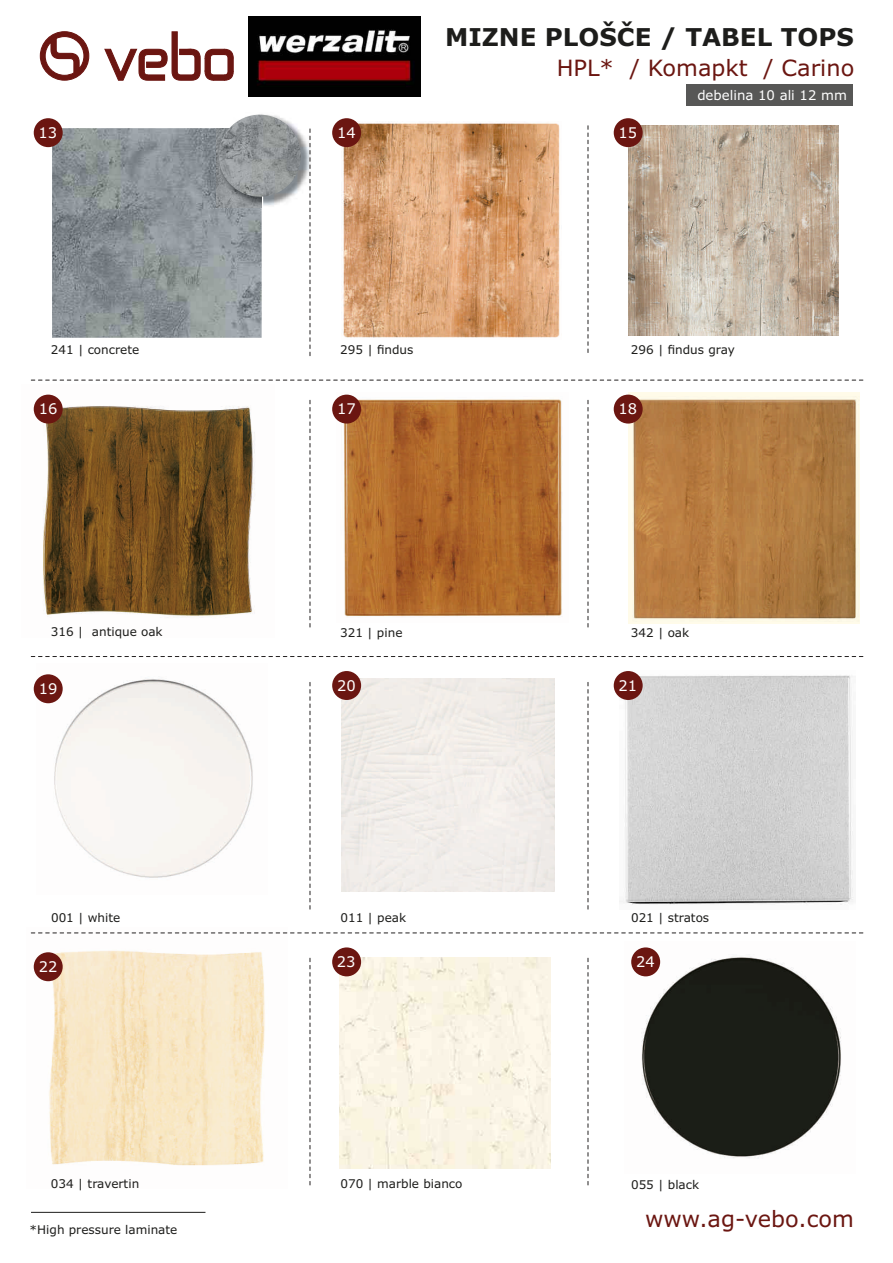
<style>
.page{position:relative;width:893px;height:1263px;background:#fff}
.page>*{position:absolute;margin:0;border:0;box-sizing:border-box;transform-origin:0 0}
.t1{font:700 24.6px "Verdana";color:#1d1d1b}
.t2{font:22.5px "Verdana";color:#6b1611}
.t3{font:14.7px "Verdana";color:#fff}
.t4{font:13.35px "Verdana";color:#fff}
.t5{font:12px "Verdana";color:#1d1d1b}
</style>
<div class="page">
<img style="left:339px;top:957px;width:211px;height:211px">
<img style="left:37px;top:674px;width:216px;height:204px">
<div style="left:34px;top:674px;width:29px;height:29px;background:#6b1611;border-radius:50%"></div>
<img style="left:30px;top:932px;width:258px;height:234px">
<div style="left:34px;top:952px;width:29px;height:29px;background:#6b1611;border-radius:50%"></div>
<svg style="left:588px;top:126px;width:1px;height:227px"></svg>
<svg style="left:588px;top:400px;width:1px;height:228px"></svg>
<svg style="left:588px;top:682px;width:1px;height:228px"></svg>
<svg style="left:310px;top:958px;width:1px;height:227px"></svg>
<svg style="left:588px;top:958px;width:1px;height:227px"></svg>
<svg style="left:31px;top:380px;width:833px;height:1px"></svg>
<svg style="left:31px;top:656px;width:833px;height:1px"></svg>
<svg style="left:31px;top:933px;width:833px;height:1px"></svg>
<div style="left:332px;top:947px;width:29px;height:29px;background:#6b1611;border-radius:50%"></div>
<img style="left:629px;top:125px;width:210px;height:210px">
<img style="left:341px;top:121px;width:219px;height:217px">
<div style="left:332px;top:118px;width:29px;height:29px;background:#6b1611;border-radius:50%"></div>
<div style="left:614px;top:118px;width:29px;height:29px;background:#6b1611;border-radius:50%"></div>
<img style="left:337px;top:394px;width:225px;height:223px">
<img style="left:629px;top:392px;width:230px;height:232px">
<svg style="left:310px;top:400px;width:1px;height:228px"></svg>
<div style="left:332px;top:395px;width:29px;height:29px;background:#6b1611;border-radius:50%"></div>
<div style="left:614px;top:395px;width:29px;height:29px;background:#6b1611;border-radius:50%"></div>
<img style="left:619px;top:671px;width:235px;height:234px">
<svg style="left:310px;top:682px;width:1px;height:228px"></svg>
<div style="left:332px;top:671px;width:29px;height:29px;background:#6b1611;border-radius:50%"></div>
<div style="left:614px;top:671px;width:29px;height:29px;background:#6b1611;border-radius:50%"></div>
<img style="left:631px;top:947px;width:210px;height:212px">
<div style="left:631px;top:947px;width:29px;height:29px;background:#6b1611;border-radius:50%"></div>
<img style="left:33px;top:394px;width:222px;height:224px">
<div style="left:34px;top:395px;width:29px;height:29px;background:#6b1611;border-radius:50%"></div>
<img style="left:52px;top:128px;width:210px;height:210px">
<img style="left:230px;top:114px;width:81px;height:92px">
<img style="left:217px;top:128px;width:45px;height:79px">
<img style="left:219px;top:115px;width:82px;height:82px;border-radius:50%">
<div style="left:34px;top:118px;width:29px;height:29px;background:#6b1611;border-radius:50%"></div>
<svg style="left:310px;top:129px;width:1px;height:227px"></svg>
<svg style="left:104px;top:31px;width:130px;height:50px"></svg>
<svg style="left:39px;top:31px;width:51px;height:50px"></svg>
<div style="left:687px;top:85px;width:166px;height:21px;background:#575756"></div>
<hr style="left:31px;top:1212px;width:174px;height:1px;background:#1d1d1b">
<img style="left:249px;top:17px;width:171px;height:79px">
<h1 class="t1" style="left:445px;top:27px;width:410px">MIZNE PLOŠČE / TABEL TOPS</h1>
<p class="t3" style="left:38px;top:127px;width:20px">13</p>
<h2 class="t2" style="left:557px;top:58px;width:299px">HPL* / Komapkt / Carino</h2>
<p class="t4" style="left:697px;top:90px;width:151px">debelina 10 ali 12 mm</p>
<p class="t3" style="left:337px;top:127px;width:20px">14</p>
<p class="t3" style="left:619px;top:127px;width:20px">15</p>
<p class="t5" style="left:51px;top:344px;width:90px">241 | concrete</p>
<p class="t5" style="left:340px;top:344px;width:75px">295 | findus</p>
<p class="t5" style="left:631px;top:345px;width:106px">296 | findus gray</p>
<p class="t3" style="left:39px;top:403px;width:20px">16</p>
<p class="t3" style="left:337px;top:403px;width:20px">17</p>
<p class="t3" style="left:619px;top:403px;width:20px">18</p>
<p class="t5" style="left:51px;top:626px;width:113px">316 | antique oak</p>
<p class="t5" style="left:340px;top:628px;width:64px">321 | pine</p>
<p class="t5" style="left:631px;top:628px;width:60px">342 | oak</p>
<p class="t3" style="left:39px;top:683px;width:20px">19</p>
<p class="t3" style="left:337px;top:680px;width:20px">20</p>
<p class="t3" style="left:619px;top:680px;width:20px">21</p>
<p class="t5" style="left:51px;top:912px;width:71px">001 | white</p>
<p class="t5" style="left:340px;top:912px;width:67px">011 | peak</p>
<p class="t5" style="left:631px;top:912px;width:80px">021 | stratos</p>
<p class="t3" style="left:39px;top:961px;width:20px">22</p>
<p class="t3" style="left:337px;top:956px;width:20px">23</p>
<p class="t3" style="left:636px;top:956px;width:20px">24</p>
<p class="t5" style="left:51px;top:1179px;width:90px">034 | travertin</p>
<p class="t5" style="left:340px;top:1179px;width:124px">070 | marble bianco</p>
<p class="t5" style="left:631px;top:1179px;width:70px">055 | black</p>
<p class="t5" style="left:30px;top:1225px;width:149px">*High pressure laminate</p>
<h2 class="t2" style="left:645px;top:1209px;width:210px">www.ag-vebo.com</h2>
</div>
